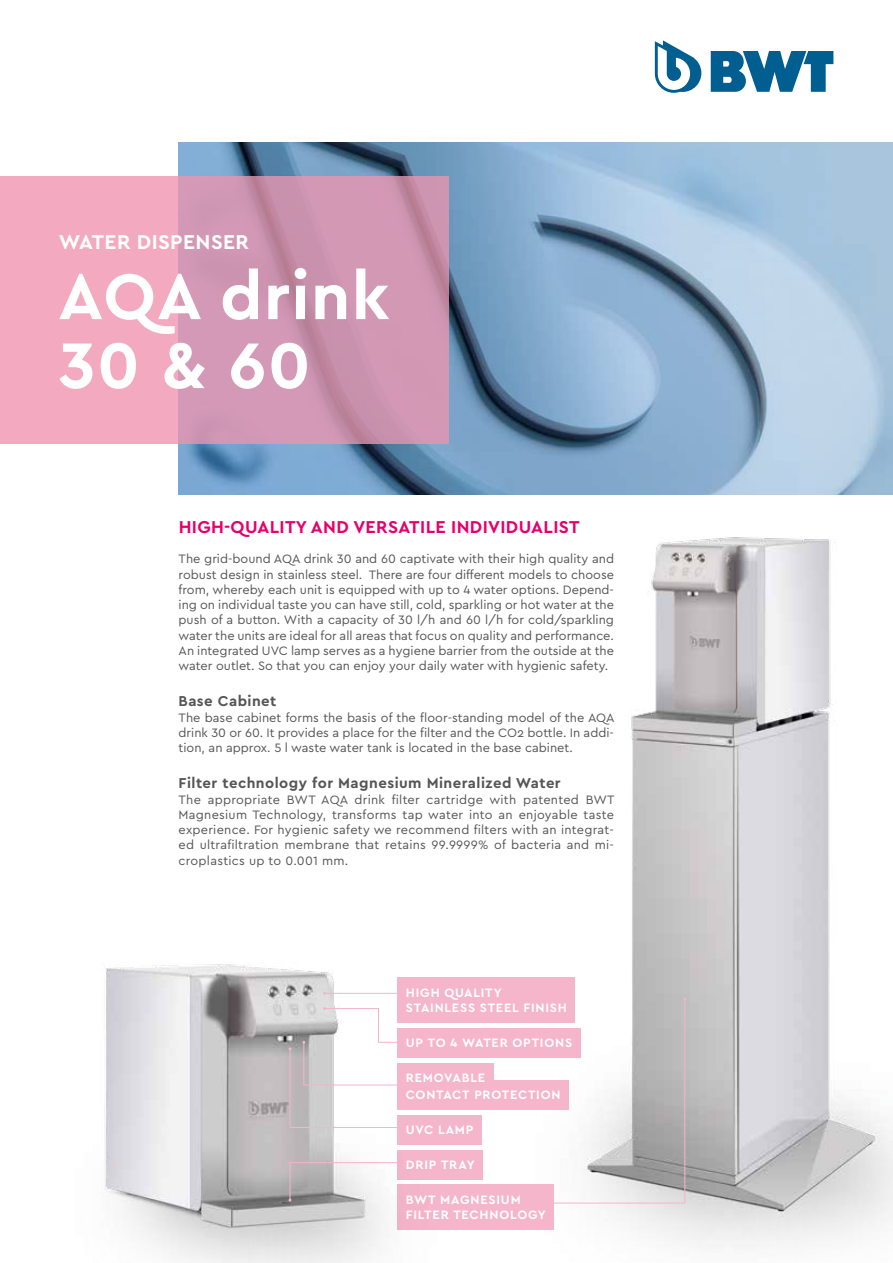
<style>
.page{position:relative;width:893px;height:1263px;background:#fff}
.page>*{position:absolute;margin:0;border:0;box-sizing:border-box;transform-origin:0 0}
.t1{font:700 67.5px/69px "Cera PRO";letter-spacing:.02em;color:#fff}
.t2{font:700 21px "Cera PRO";letter-spacing:.02em;color:#fff}
.t3{font:700 18px "Cera PRO";letter-spacing:.02em;color:#e5006b}
.t4{font:700 15px "Cera PRO";letter-spacing:.03em;color:#565656}
.t5{font:12.75px/15.3px "Cera PRO";color:#565656;text-align:justify}
.t6{font:700 12.75px/15.3px "Cera PRO";letter-spacing:.06em;color:#fff}
</style>
<div class="page">
<img style="left:179px;top:142px;width:714px;height:353px">
<img style="left:536px;top:537px;width:357px;height:710px">
<svg style="left:0;top:176px;width:448px;height:268px;background:#dc9db6"></svg>
<div style="left:397px;top:978px;width:178px;height:45px;background:#f5b5ca"></div>
<div style="left:397px;top:1028px;width:183px;height:30px;background:#f5b5ca"></div>
<div style="left:397px;top:1063px;width:96px;height:29px;background:#f5b5ca"></div>
<div style="left:397px;top:1080px;width:172px;height:30px;background:#f5b5ca"></div>
<div style="left:397px;top:1115px;width:85px;height:30px;background:#f5b5ca"></div>
<div style="left:397px;top:1150px;width:86px;height:30px;background:#f5b5ca"></div>
<div style="left:397px;top:1185px;width:157px;height:45px;background:#f5b5ca"></div>
<img style="left:101px;top:964px;width:343px;height:299px">
<svg style="left:288px;top:1007px;width:116px;height:121px"></svg>
<svg style="left:288px;top:1162px;width:114px;height:39px"></svg>
<hr style="left:325px;top:993px;width:77px;height:1px;background:#f5b5ca">
<svg style="left:549px;top:998px;width:137px;height:206px"></svg>
<svg style="left:711px;top:51px;width:122px;height:41px"></svg>
<svg style="left:655px;top:40px;width:46px;height:53px"></svg>
<h2 class="t2" style="left:59px;top:228px;width:192px">WATER DISPENSER</h2>
<h1 class="t1" style="left:58px;top:259px;width:333px">AQA drink<br>30 &amp; 60</h1>
<h3 class="t3" style="left:179px;top:515px;width:402px">HIGH-QUALITY AND VERSATILE INDIVIDUALIST</h3>
<p class="t5" style="left:179px;top:551px;width:437px">The grid-bound AQA drink 30 and 60 captivate with their high quality and robust design in stainless steel. There are four different models to choose from, whereby each unit is equipped with up to 4 water options. Depend&shy;ing on individual taste you can have still, cold, sparkling or hot water at the push of a button. With a capacity of 30 l/h and 60 l/h for cold/sparkling water the units are ideal for all areas that focus on quality and performance.<br>An integrated UVC lamp serves as a hygiene barrier from the outside at the water outlet. So that you can enjoy your daily water with hygienic safety.</p>
<p class="t4" style="left:179px;top:691px;width:99px">Base Cabinet</p>
<p class="t5" style="left:179px;top:709px;width:438px">The base cabinet forms the basis of the floor-standing model of the AQA drink 30 or 60. It provides a place for the filter and the CO2 bottle. In addi&shy;tion, an approx. 5 l waste water tank is located in the base cabinet.</p>
<p class="t4" style="left:179px;top:773px;width:384px">Filter technology for Magnesium Mineralized Water</p>
<p class="t5" style="left:179px;top:791px;width:438px">The appropriate BWT AQA drink filter cartridge with patented BWT Magnesium Technology, transforms tap water into an enjoyable taste experience. For hygienic safety we recommend filters with an integrat&shy;ed ultrafiltration membrane that retains 99.9999% of bacteria and mi&shy;croplastics up to 0.001 mm.</p>
<p class="t6" style="left:406px;top:984px;width:163px">HIGH QUALITY<br>STAINLESS STEEL FINISH</p>
<p class="t6" style="left:406px;top:1034px;width:168px">UP TO 4 WATER OPTIONS</p>
<p class="t6" style="left:406px;top:1068px;width:156px;line-height:17.4px">REMOVABLE<br>CONTACT PROTECTION</p>
<p class="t6" style="left:406px;top:1121px;width:69px">UVC LAMP</p>
<p class="t6" style="left:406px;top:1156px;width:70px">DRIP TRAY</p>
<p class="t6" style="left:406px;top:1191px;width:142px">BWT MAGNESIUM<br>FILTER TECHNOLOGY</p>
</div>
